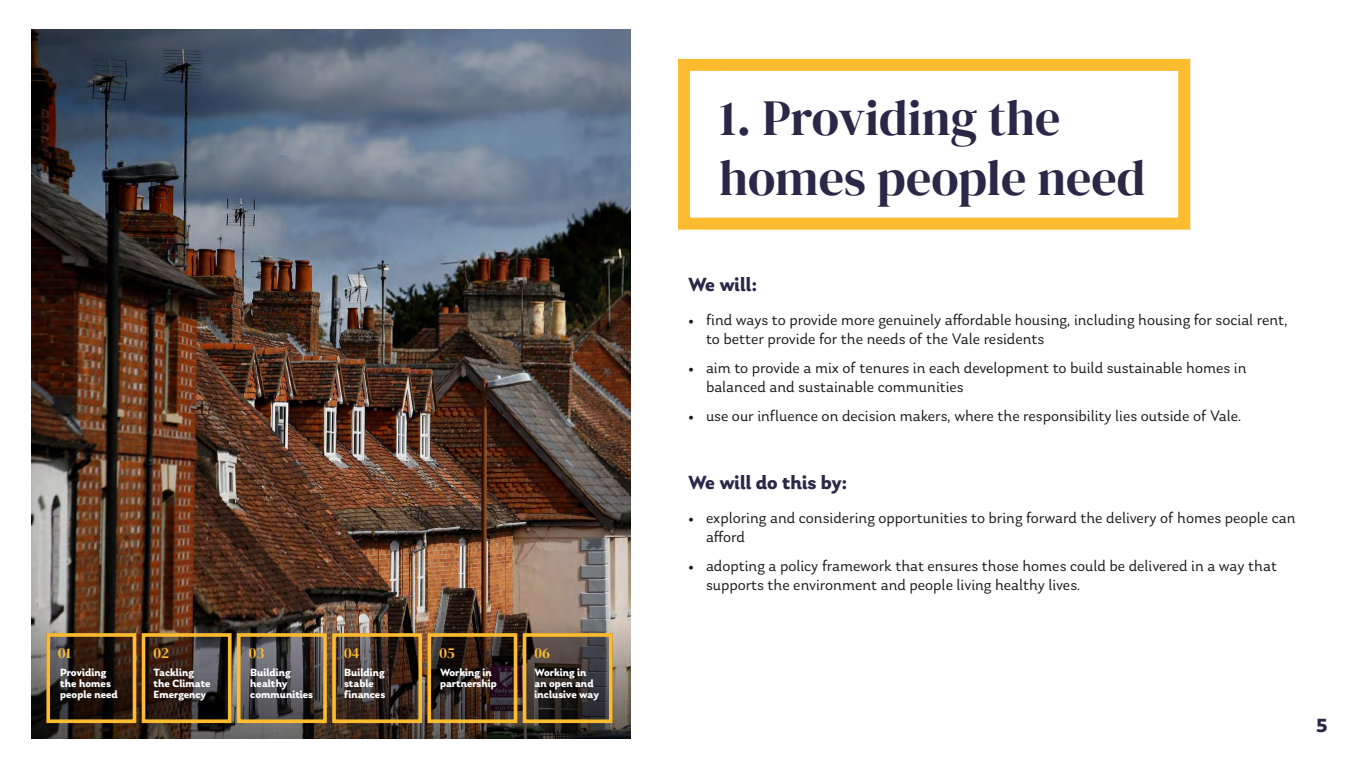
<style>
.page{position:relative;width:1366px;height:768px;background:#fff}
.page>*{position:absolute;margin:0;border:0;box-sizing:border-box;transform-origin:0 0}
.t1{font:50px/60px "DM Serif Display";color:#2a2747}
.t2{font:700 20px "Laca";color:#2a2747}
.t3{font:16px/19.2px "Laca";color:#1a1a1a}
.t4{font:15px "DM Serif Display";color:#fdbb30}
.t5{font:700 11px/11px "Laca";color:#fff}
</style>
<div class="page">
<div style="left:678px;top:59px;width:512px;height:171px;border:12px solid #fdbb30"></div>
<img style="left:31px;top:29px;width:600px;height:445px">
<img style="left:31px;top:474px;width:600px;height:265px">
<svg style="left:51px;top:638px;width:80px;height:80px;background:#261b16"></svg>
<div style="left:46px;top:633px;width:90px;height:90px;border:4px solid #fdbb30"></div>
<svg style="left:242px;top:638px;width:80px;height:80px;background:#484549"></svg>
<div style="left:237px;top:633px;width:90px;height:90px;border:4px solid #fdbb30"></div>
<svg style="left:432px;top:638px;width:80px;height:80px;background:#291d1b"></svg>
<div style="left:427px;top:633px;width:90px;height:90px;border:4px solid #fdbb30"></div>
<svg style="left:147px;top:638px;width:80px;height:80px;background:#332724"></svg>
<div style="left:142px;top:633px;width:90px;height:90px;border:4px solid #fdbb30"></div>
<svg style="left:337px;top:638px;width:80px;height:80px;background:#362a25"></svg>
<div style="left:332px;top:633px;width:90px;height:90px;border:4px solid #fdbb30"></div>
<svg style="left:528px;top:638px;width:80px;height:80px;background:#353030"></svg>
<div style="left:523px;top:633px;width:90px;height:90px;border:4px solid #fdbb30"></div>
<p class="t4" style="left:58px;top:644px;width:14px">01</p>
<p class="t5" style="left:60px;top:667px;width:59px">Providing the homes people need</p>
<p class="t4" style="left:154px;top:644px;width:17px">02</p>
<p class="t5" style="left:154px;top:667px;width:59px">Tackling the Climate<br>Emergency</p>
<p class="t4" style="left:249px;top:644px;width:17px">03</p>
<p class="t5" style="left:250px;top:667px;width:64px">Building healthy communities</p>
<p class="t4" style="left:344px;top:644px;width:17px">04</p>
<p class="t5" style="left:344px;top:667px;width:43px">Building stable finances</p>
<p class="t4" style="left:439px;top:644px;width:17px">05</p>
<p class="t5" style="left:440px;top:667px;width:58px">Working in partnership</p>
<p class="t4" style="left:535px;top:644px;width:17px">06</p>
<p class="t5" style="left:535px;top:667px;width:66px">Working in an open and inclusive way</p>
<h1 class="t1" style="left:719px;top:89px;width:428px">1. Providing the homes people need</h1>
<p class="t2" style="left:688px;top:273px;width:71px">We will:</p>
<p class="t3" style="left:706px;top:310px;width:583px;text-indent:-18px">• find ways to provide more genuinely affordable housing, including housing for social rent, to better provide for the needs of the Vale residents</p>
<p class="t3" style="left:706px;top:358px;width:542px;text-indent:-18px">• aim to provide a mix of tenures in each development to build sustainable homes in balanced and sustainable communities</p>
<p class="t3" style="left:688px;top:407px;width:555px">• use our influence on decision makers, where the responsibility lies outside of Vale.</p>
<p class="t2" style="left:688px;top:471px;width:161px">We will do this by:</p>
<p class="t3" style="left:706px;top:508px;width:591px;text-indent:-18px">• exploring and considering opportunities to bring forward the delivery of homes people can afford</p>
<p class="t3" style="left:706px;top:556px;width:572px;text-indent:-18px">• adopting a policy framework that ensures those homes could be delivered in a way that supports the environment and people living healthy lives.</p>
<p class="t2" style="left:1316px;top:714px;width:13px">5</p>
</div>
